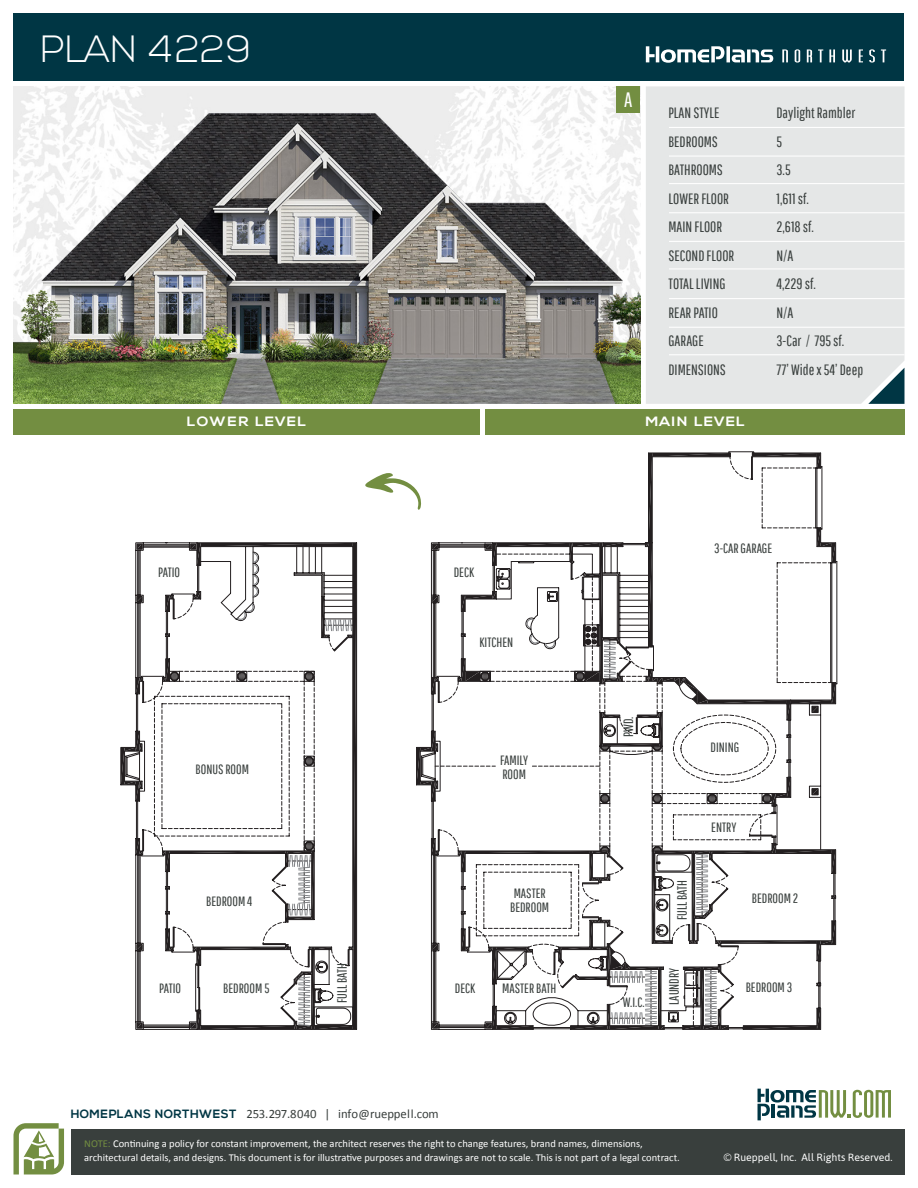
<style>
.page{position:relative;width:918px;height:1188px;background:#fff}
.page>*{position:absolute;margin:0;border:0;box-sizing:border-box;transform-origin:0 0}
.t1{font:300 37.95px "Nexa";letter-spacing:.005em;color:#fff}
.t2{font:20.85px "Pathway Gothic One";color:#fff}
.t3{font:15px "Pathway Gothic One";color:#393f3d}
.t4{font:13.5px/13.5px "Pathway Gothic One";color:#393f3d}
.t5{font:700 13.5px "Nexa";letter-spacing:.06em;color:#fff;scale:1.11 1}
.t6{font:12.75px "Calibri";color:#393f3d}
.t7{font:10.5px/13.5px "Calibri";color:#fff}
.t8{font:10.5px "Asap";color:#fff}
.s1{font-family:"Nexa";font-weight:700;font-size:12px;color:#003644}
.s2{color:#738e41}
</style>
<div class="page">
<div style="left:14px;top:14px;width:890px;height:67px;background:#003644"></div>
<div style="left:71px;top:1129px;width:833px;height:45px;background:#393f3d"></div>
<svg style="left:14px;top:1123px;width:50px;height:52px"></svg>
<svg style="left:758px;top:1089px;width:133px;height:31px"></svg>
<div style="left:646px;top:86px;width:258px;height:318px;background:#e5e7e7"></div>
<hr style="left:669px;top:127px;width:240px;height:1px;background:#fff">
<hr style="left:669px;top:156px;width:240px;height:1px;background:#fff">
<hr style="left:669px;top:183px;width:236px;height:1px;background:#fff">
<img style="left:14px;top:86px;width:626px;height:318px">
<svg style="left:868px;top:368px;width:36px;height:36px"></svg>
<div style="left:616px;top:86px;width:24px;height:27px;background:#738e41"></div>
<hr style="left:669px;top:212px;width:240px;height:1px;background:#fff">
<hr style="left:669px;top:241px;width:240px;height:1px;background:#fff">
<hr style="left:669px;top:268px;width:236px;height:1px;background:#fff">
<hr style="left:669px;top:298px;width:240px;height:1px;background:#fff">
<hr style="left:669px;top:327px;width:240px;height:1px;background:#fff">
<hr style="left:669px;top:354px;width:236px;height:1px;background:#fff">
<div style="left:485px;top:409px;width:419px;height:25px;background:#738e41"></div>
<div style="left:14px;top:409px;width:466px;height:25px;background:#738e41"></div>
<svg style="left:818px;top:49px;width:5px;height:13px"></svg>
<svg style="left:842px;top:49px;width:10px;height:13px"></svg>
<svg style="left:869px;top:49px;width:6px;height:14px"></svg>
<svg style="left:795px;top:49px;width:5px;height:14px"></svg>
<svg style="left:807px;top:49px;width:5px;height:13px"></svg>
<svg style="left:829px;top:49px;width:6px;height:13px"></svg>
<svg style="left:859px;top:49px;width:4px;height:13px"></svg>
<svg style="left:782px;top:49px;width:6px;height:13px"></svg>
<svg style="left:881px;top:49px;width:5px;height:13px"></svg>
<svg style="left:646px;top:46px;width:127px;height:17px"></svg>
<svg style="left:431px;top:542px;width:52px;height:488px"></svg>
<svg style="left:430px;top:693px;width:28px;height:255px"></svg>
<svg style="left:433px;top:544px;width:5px;height:5px"></svg>
<svg style="left:433px;top:597px;width:5px;height:5px"></svg>
<svg style="left:416px;top:731px;width:22px;height:70px"></svg>
<svg style="left:431px;top:678px;width:7px;height:16px"></svg>
<svg style="left:431px;top:839px;width:7px;height:16px"></svg>
<svg style="left:433px;top:945px;width:5px;height:5px"></svg>
<svg style="left:433px;top:1023px;width:5px;height:5px"></svg>
<svg style="left:458px;top:453px;width:378px;height:576px"></svg>
<svg style="left:120px;top:542px;width:195px;height:488px"></svg>
<svg style="left:137px;top:945px;width:5px;height:5px"></svg>
<svg style="left:137px;top:1023px;width:5px;height:5px"></svg>
<svg style="left:137px;top:544px;width:5px;height:5px"></svg>
<svg style="left:137px;top:597px;width:5px;height:5px"></svg>
<svg style="left:121px;top:731px;width:21px;height:70px"></svg>
<svg style="left:136px;top:678px;width:7px;height:16px"></svg>
<svg style="left:136px;top:839px;width:7px;height:16px"></svg>
<svg style="left:154px;top:543px;width:203px;height:486px"></svg>
<svg style="left:365px;top:473px;width:56px;height:37px"></svg>
<p class="t1" style="left:40px;top:28px;width:212px">PLAN 4229</p>
<p class="t2" style="left:624px;top:87px;width:10px">A</p>
<p class="t3" style="left:669px;top:104px;width:53px">PLAN STYLE</p>
<p class="t3" style="left:777px;top:104px;width:80px">Daylight Rambler</p>
<p class="t3" style="left:669px;top:132px;width:51px">BEDROOMS</p>
<p class="t3" style="left:777px;top:132px;width:7px">5</p>
<p class="t3" style="left:669px;top:161px;width:56px">BATHROOMS</p>
<p class="t3" style="left:777px;top:161px;width:16px">3.5</p>
<p class="t3" style="left:669px;top:189px;width:62px">LOWER FLOOR</p>
<p class="t3" style="left:777px;top:189px;width:34px">1,611 sf.</p>
<p class="t3" style="left:669px;top:218px;width:55px">MAIN FLOOR</p>
<p class="t3" style="left:777px;top:218px;width:39px">2,618 sf.</p>
<p class="t3" style="left:669px;top:246px;width:67px">SECOND FLOOR</p>
<p class="t3" style="left:777px;top:246px;width:19px">N/A</p>
<p class="t3" style="left:669px;top:275px;width:59px">TOTAL LIVING</p>
<p class="t3" style="left:777px;top:275px;width:41px">4,229 sf.</p>
<p class="t3" style="left:669px;top:303px;width:51px">REAR PATIO</p>
<p class="t3" style="left:777px;top:303px;width:19px">N/A</p>
<p class="t3" style="left:669px;top:332px;width:37px">GARAGE</p>
<p class="t3" style="left:777px;top:332px;width:69px">3-Car / 795 sf.</p>
<p class="t3" style="left:669px;top:360px;width:59px">DIMENSIONS</p>
<p class="t3" style="left:777px;top:360px;width:88px">77’ Wide x 54’ Deep</p>
<p class="t5" style="left:187px;top:414px;width:109px">LOWER LEVEL</p>
<p class="t5" style="left:645px;top:414px;width:91px">MAIN LEVEL</p>
<p class="t4" style="left:158px;top:565px;width:23px">PATIO</p>
<p class="t4" style="left:454px;top:565px;width:22px">DECK</p>
<p class="t4" style="left:480px;top:635px;width:35px">KITCHEN</p>
<p class="t4" style="left:714px;top:541px;width:60px">3-CAR GARAGE</p>
<p class="t4" style="left:196px;top:762px;width:55px">BONUS ROOM</p>
<p class="t4" style="left:500px;top:754px;width:30px">FAMILY<br>ROOM</p>
<p class="t4" style="left:621px;top:737px;width:22px;rotate:-90deg">PWD.</p>
<p class="t4" style="left:711px;top:740px;width:30px">DINING</p>
<p class="t4" style="left:711px;top:820px;width:27px">ENTRY</p>
<p class="t4" style="left:159px;top:982px;width:23px">PATIO</p>
<p class="t4" style="left:206px;top:894px;width:48px">BEDROOM 4</p>
<p class="t4" style="left:514px;top:886px;width:34px">MASTER</p>
<p class="t4" style="left:510px;top:900px;width:41px">BEDROOM</p>
<p class="t4" style="left:675px;top:920px;width:42px;rotate:-90deg">FULL BATH</p>
<p class="t4" style="left:752px;top:891px;width:48px">BEDROOM 2</p>
<p class="t4" style="left:335px;top:1003px;width:42px;rotate:-90deg">FULL BATH</p>
<p class="t4" style="left:667px;top:1005px;width:39px;rotate:-90deg">LAUNDRY</p>
<p class="t4" style="left:223px;top:982px;width:48px">BEDROOM 5</p>
<p class="t4" style="left:746px;top:980px;width:48px">BEDROOM 3</p>
<p class="t4" style="left:455px;top:982px;width:22px">DECK</p>
<p class="t4" style="left:502px;top:982px;width:56px">MASTER BATH</p>
<p class="t4" style="left:623px;top:996px;width:23px">W.I.C.</p>
<p class="t6" style="left:71px;top:1106px;width:370px"><span class="s1">HOMEPLANS NORTHWEST</span> 253.297.8040 | info@rueppell.com</p>
<p class="t7" style="left:84px;top:1137px;width:597px"><span class="s2">NOTE:</span> Continuing a policy for constant improvement, the architect reserves the right to change features, brand names, dimensions, architectural details, and designs. This document is for illustrative purposes and drawings are not to scale. This is not part of a legal contract.</p>
<p class="t8" style="left:724px;top:1151px;width:170px">© Rueppell, Inc. All Rights Reserved.</p>
</div>
